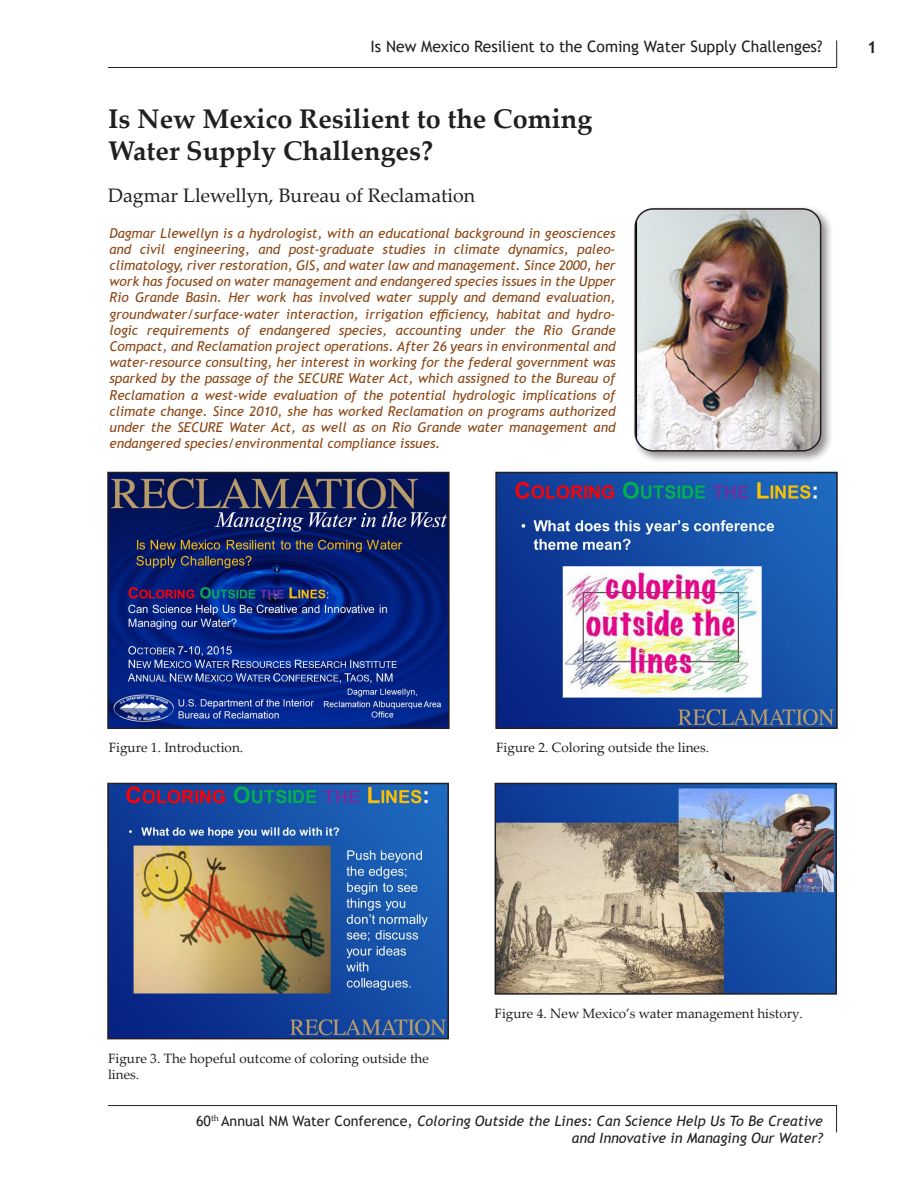
<style>
.page{position:relative;width:918px;height:1188px;background:#fff}
.page>*{position:absolute;margin:0;border:0;box-sizing:border-box;transform-origin:0 0}
.title_of_paper{font:700 27px/32.4px "Palatino Linotype";color:#231f20}
.author_and_agency{font:19.5px "Palatino Linotype";color:#231f20}
.t1{font:700 16.5px "Trebuchet MS";color:#231f20}
.t2{font:15.75px "Trebuchet MS";color:#231f20}
.t3{font:italic 14.25px/17.1px "Trebuchet MS";color:#231f20;text-align:right}
.bio{font:italic 13.5px/16.2px "Trebuchet MS";color:#8b4513;text-align:justify}
.captions{font:13.5px/16.2px "Palatino Linotype";color:#231f20}
.s1{font-style:normal}
</style>
<div class="page">
<hr style="left:108px;top:67px;width:729px;height:1px;background:#231f20">
<svg style="left:836px;top:40px;width:1px;height:27px"></svg>
<hr style="left:108px;top:1105px;width:729px;height:1px;background:#231f20">
<svg style="left:836px;top:1106px;width:1px;height:26px"></svg>
<img style="left:110px;top:475px;width:337px;height:251px">
<div style="left:107px;top:472px;width:343px;height:257px;border:2px solid #231f20"></div>
<img style="left:498px;top:475px;width:337px;height:251px">
<div style="left:495px;top:472px;width:343px;height:257px;border:2px solid #231f20"></div>
<img style="left:110px;top:786px;width:336px;height:250px">
<div style="left:107px;top:783px;width:342px;height:256px;border:2px solid #231f20"></div>
<img style="left:498px;top:786px;width:336px;height:206px">
<div style="left:495px;top:783px;width:342px;height:212px;border:2px solid #231f20"></div>
<div style="left:632px;top:205px;width:202px;height:259px;background:#231f20;opacity:.5"></div>
<img style="left:636px;top:209px;width:185px;height:242px">
<div style="left:634px;top:208px;width:187px;height:244px;border:2px solid #231f20;border-radius:18px"></div>
<p class="t2" style="left:371px;top:37px;width:454px">Is New Mexico Resilient to the Coming Water Supply Challenges?</p>
<p class="t1" style="left:867px;top:36px;width:11px">1</p>
<p class="title_of_paper" style="left:108px;top:101px;width:486px">Is New Mexico Resilient to the Coming<br>Water Supply Challenges?</p>
<p class="author_and_agency" style="left:108px;top:181px;width:369px">Dagmar Llewellyn, Bureau of Reclamation</p>
<p class="bio" style="left:110px;top:225px;width:508px">Dagmar Llewellyn is a hydrologist, with an educational background in geosciences and civil engineering, and post-graduate studies in climate dynamics, paleo&shy;climatology, river restoration, GIS, and water law and management. Since 2000, her work has focused on water management and endangered species issues in the Upper Rio Grande Basin. Her work has involved water supply and demand evaluation, groundwater/surface-water interaction, irrigation efficiency, habitat and hydro&shy;logic requirements of endangered species, accounting under the Rio Grande Compact, and Reclamation project operations. After 26 years in environmental and water-resource consulting, her interest in working for the federal government was sparked by the passage of the SECURE Water Act, which assigned to the Bureau of Reclamation a west-wide evaluation of the potential hydrologic implications of climate change. Since 2010, she has worked Reclamation on programs authorized under the SECURE Water Act, as well as on Rio Grande water management and endangered species/environmental compliance issues.</p>
<p class="captions" style="left:109px;top:739px;width:136px">Figure 1. Introduction.</p>
<p class="captions" style="left:496px;top:739px;width:215px">Figure 2. Coloring outside the lines.</p>
<p class="captions" style="left:108px;top:1050px;width:322px">Figure 3. The hopeful outcome of coloring outside the lines.</p>
<p class="captions" style="left:495px;top:1005px;width:310px">Figure 4. New Mexico’s water management history.</p>
<p class="t3" style="left:196px;top:1113px;width:628px"><span class="s1">60</span><sup>th</sup> <span class="s1">Annual NM Water Conference,</span> Coloring Outside the Lines: Can Science Help Us To Be Creative and Innovative in Managing Our Water?</p>
</div>
